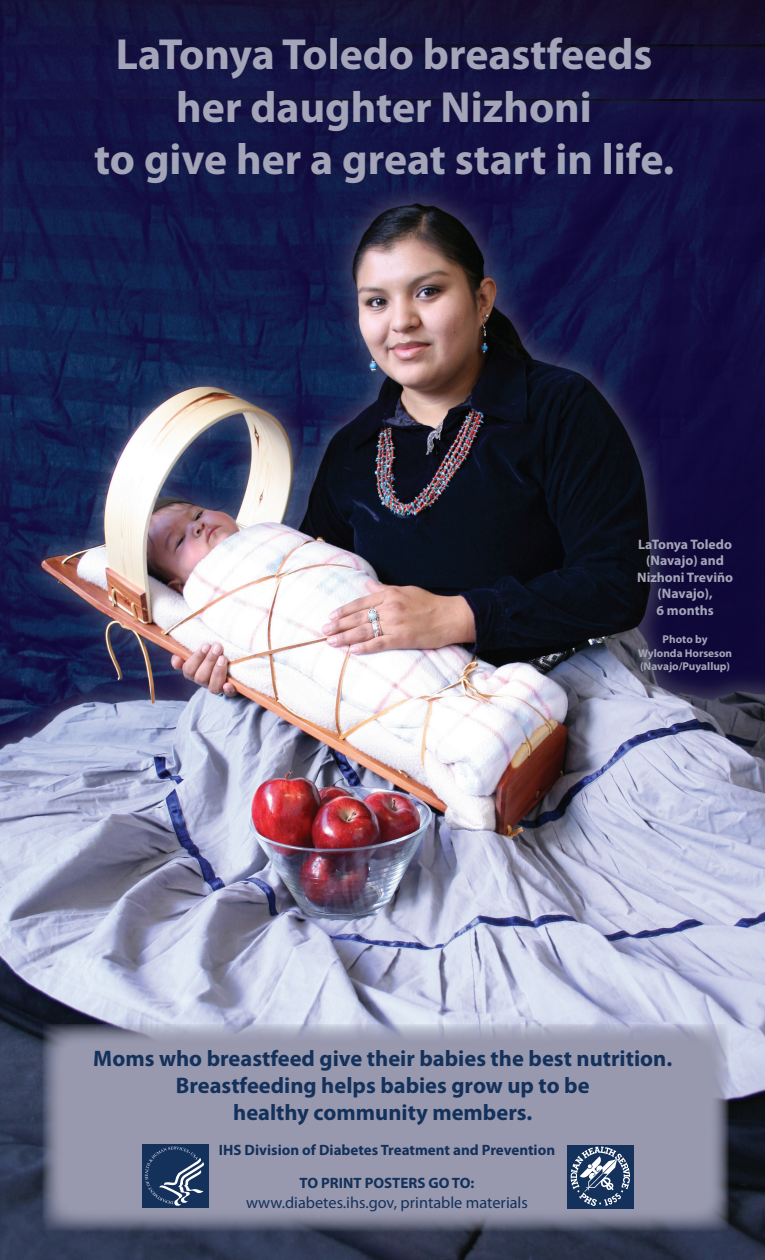
<style>
.page{position:relative;width:765px;height:1260px;background:#fff}
.page>*{position:absolute;margin:0;border:0;box-sizing:border-box;transform-origin:0 0}
.t1{font:700 43.75px "Myriad Pro";color:#a4a5b8}
.t2{font:700 22.5px/27px "Myriad Pro";color:#14315b;text-align:center}
.t3{font:16.25px "Myriad Pro";color:#14315b}
.t4{font:700 15px "Myriad Pro";color:#14315b}
.t5{font:700 13.75px/16.5px "Myriad Pro";color:#a4a5b8;text-align:center}
.t6{font:700 11.25px "Myriad Pro";color:#a4a5b8}
</style>
<div class="page">
<img style="left:0;top:0;width:765px;height:1260px">
<svg style="left:42px;top:1024px;width:687px;height:207px;fill:#9899af"></svg>
<div style="left:142px;top:1144px;width:67px;height:64px;background:#14315b"></div>
<svg style="left:145px;top:1147px;width:59px;height:59px"></svg>
<div style="left:567px;top:1145px;width:67px;height:64px;background:#14315b"></div>
<svg style="left:571px;top:1147px;width:59px;height:59px"></svg>
<p class="t1" style="left:116px;top:26px;width:538px">LaTonya Toledo breastfeeds</p>
<p class="t1" style="left:176px;top:79px;width:417px">her daughter Nizhoni</p>
<p class="t1" style="left:94px;top:131px;width:582px">to give her a great start in life.</p>
<p class="t5" style="left:638px;top:535px;width:95px">LaTonya Toledo (Navajo) and</p>
<p class="t5" style="left:637px;top:568px;width:97px">Nizhoni Treviño (Navajo),</p>
<p class="t5" style="left:657px;top:601px;width:59px">6 months</p>
<p class="t6" style="left:663px;top:632px;width:46px">Photo by</p>
<p class="t6" style="left:638px;top:645px;width:96px">Wylonda Horseson</p>
<p class="t6" style="left:640px;top:659px;width:92px">(Navajo/Puyallup)</p>
<p class="t2" style="left:93px;top:1044px;width:580px">Moms who breastfeed give their babies the best nutrition.<br>Breastfeeding helps babies grow up to be</p>
<p class="t2" style="left:233px;top:1098px;width:301px">healthy community members.</p>
<p class="t4" style="left:219px;top:1140px;width:338px">IHS Division of Diabetes Treatment and Prevention</p>
<p class="t4" style="left:300px;top:1173px;width:176px">TO PRINT POSTERS GO TO:</p>
<p class="t3" style="left:246px;top:1192px;width:283px">www.diabetes.ihs.gov, printable materials</p>
</div>
